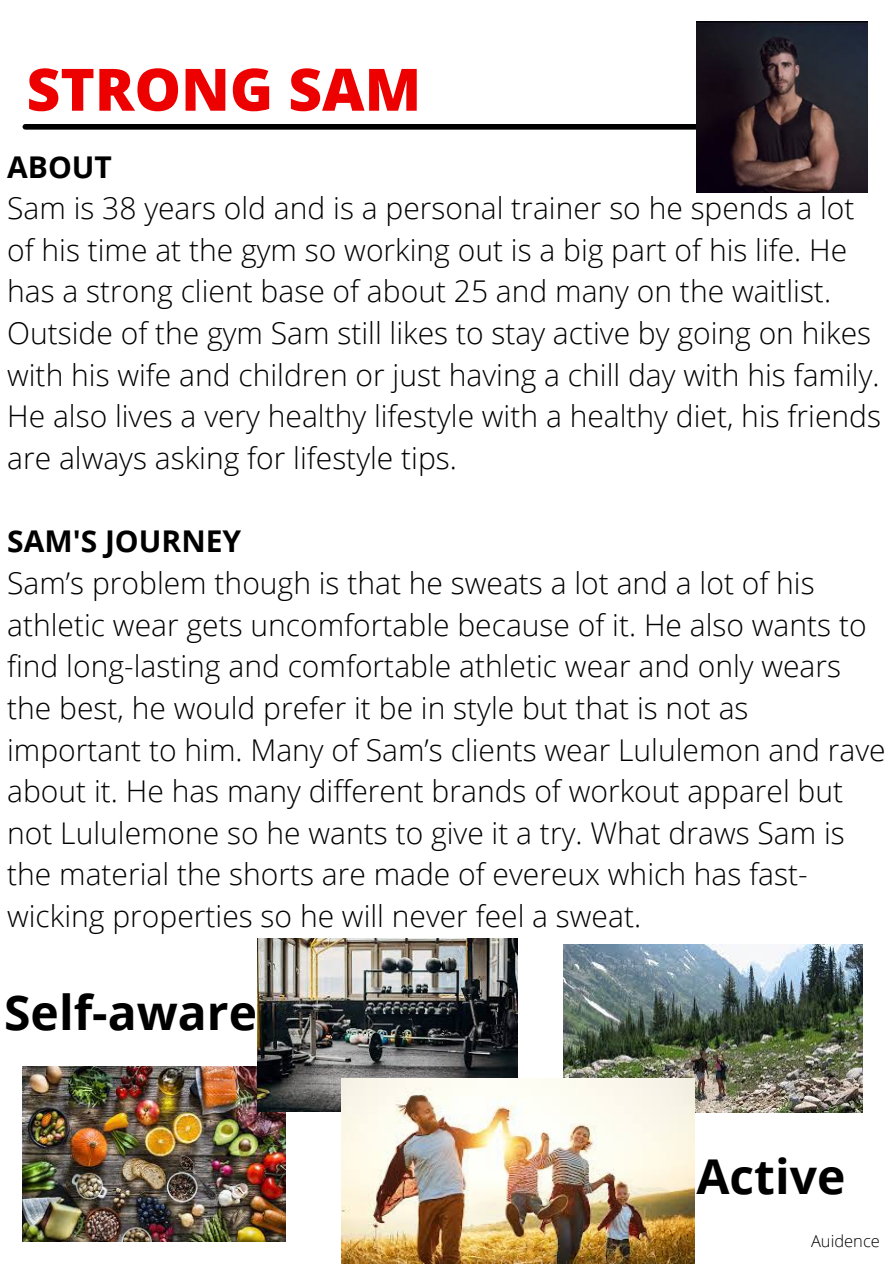
<style>
.page{position:relative;width:894px;height:1264px;background:#fff}
.page>*{position:absolute;margin:0;border:0;box-sizing:border-box;transform-origin:0 0}
.t1{font:800 58.5px "Open Sans";color:#ed0000}
.t2{font:700 48px "Open Sans";color:#000}
.t3{font:300 30px/41.7px "Open Sans";color:#000}
.t4{font:300 16.5px "Open Sans";color:#000}
.s1{font-weight:700}
</style>
<div class="page">
<div style="left:25px;top:124px;width:834px;height:6px;background:#000"></div>
<img style="left:22px;top:1066px;width:264px;height:175px">
<img style="left:257px;top:938px;width:260px;height:173px">
<img style="left:696px;top:21px;width:171px;height:171px">
<img style="left:563px;top:944px;width:299px;height:168px">
<img style="left:341px;top:1078px;width:353px;height:185px">
<p class="t1" style="left:27px;top:48px;width:396px">STRONG SAM</p>
<p class="t3" style="left:7px;top:145px;width:875px"><span class="s1">ABOUT<br></span>Sam is 38 years old and is a personal trainer so he spends a lot of his time at the gym so working out is a big part of his life. He has a strong client base of about 25 and many on the waitlist.<br>Outside of the gym Sam still likes to stay active by going on hikes with his wife and children or just having a chill day with his family.<br>He also lives a very healthy lifestyle with a healthy diet, his friends are always asking for lifestyle tips.</p>
<p class="t3" style="left:7px;top:520px;width:879px"><span class="s1">SAM'S JOURNEY<br></span>Sam’s problem though is that he sweats a lot and a lot of his athletic wear gets uncomfortable because of it. He also wants to find long-lasting and comfortable athletic wear and only wears the best, he would prefer it be in style but that is not as important to him. Many of Sam’s clients wear Lululemon and rave about it. He has many different brands of workout apparel but not Lululemone so he wants to give it a try. What draws Sam is the material the shorts are made of evereux which has fast&shy;wicking properties so he will never feel a sweat.</p>
<p class="t2" style="left:4px;top:978px;width:254px">Self-aware</p>
<p class="t2" style="left:696px;top:1142px;width:150px">Active</p>
<h2 class="t4" style="left:810px;top:1229px;width:70px">Auidence</h2>
</div>
